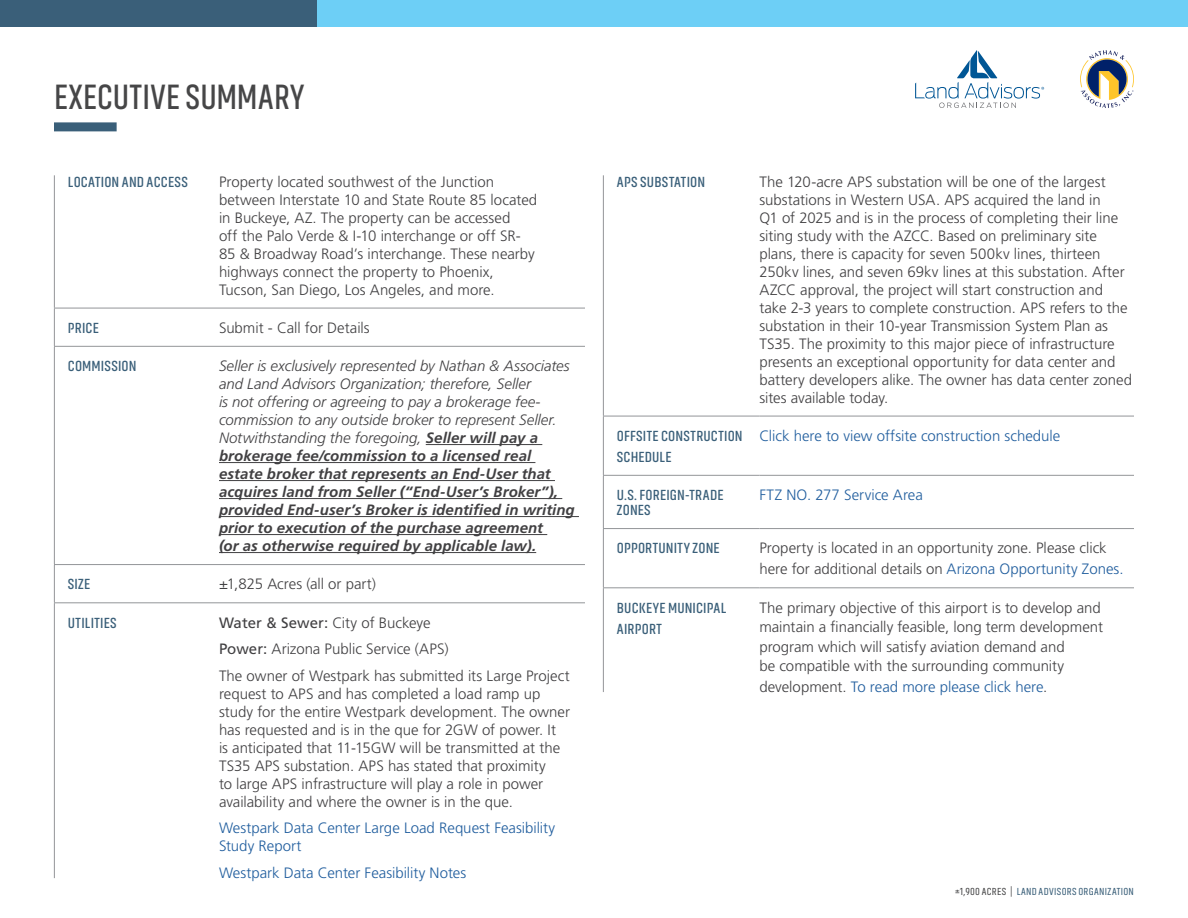
<style>
.page{position:relative;width:1188px;height:918px;background:#fff}
.page>*{position:absolute;margin:0;border:0;box-sizing:border-box;transform-origin:0 0}
.t1{font:600 36px "Akhand";letter-spacing:.01em;color:#464647;scale:.94 1}
.t2{font:300 15px/18px "Frutiger LT Pro";color:#414042}
.t3{font:italic 700 15px/18px "Frutiger LT Pro";letter-spacing:.005em;color:#414042}
.t4{font:300 15px/18px "Frutiger LT Pro";color:#215e9e}
.t5{font:600 15px/21px "Akhand";letter-spacing:.015em;color:#3a5f79}
.t6{font:10.5px "Akhand";letter-spacing:.035em;color:#3a5f79}
.s1{font-weight:300}
.s2{font-weight:400}
.s3{color:#215e9e}
.s4{color:#414042}
.s5{color:#464647}
</style>
<div class="page">
<div style="left:0;top:0;width:317px;height:27px;background:#3a5f79"></div>
<div style="left:317px;top:0;width:871px;height:27px;background:#6dcff6"></div>
<hr style="left:54px;top:175px;width:1px;height:133px;background:#939598">
<hr style="left:54px;top:308px;width:165px;height:1px;background:#939598">
<hr style="left:54px;top:308px;width:1px;height:38px;background:#939598">
<hr style="left:219px;top:308px;width:366px;height:1px;background:#939598">
<hr style="left:54px;top:346px;width:165px;height:1px;background:#939598">
<hr style="left:54px;top:347px;width:1px;height:217px;background:#939598">
<hr style="left:219px;top:346px;width:366px;height:1px;background:#939598">
<hr style="left:54px;top:564px;width:165px;height:1px;background:#939598">
<hr style="left:54px;top:565px;width:1px;height:37px;background:#939598">
<hr style="left:219px;top:564px;width:366px;height:1px;background:#939598">
<hr style="left:54px;top:602px;width:165px;height:1px;background:#939598">
<hr style="left:54px;top:603px;width:1px;height:275px;background:#939598">
<hr style="left:219px;top:602px;width:366px;height:1px;background:#939598">
<hr style="left:426px;top:444px;width:116px;height:1px;background:#414042">
<hr style="left:219px;top:462px;width:316px;height:1px;background:#414042">
<hr style="left:219px;top:480px;width:336px;height:1px;background:#414042">
<hr style="left:219px;top:498px;width:343px;height:1px;background:#414042">
<hr style="left:219px;top:516px;width:360px;height:1px;background:#414042">
<hr style="left:219px;top:534px;width:328px;height:1px;background:#414042">
<hr style="left:219px;top:552px;width:317px;height:1px;background:#414042">
<svg style="left:915px;top:50px;width:129px;height:58px"></svg>
<svg style="left:1080px;top:50px;width:54px;height:58px"></svg>
<hr style="left:603px;top:175px;width:1px;height:241px;background:#939598">
<hr style="left:603px;top:416px;width:156px;height:1px;background:#939598">
<hr style="left:603px;top:416px;width:1px;height:59px;background:#939598">
<hr style="left:759px;top:416px;width:375px;height:1px;background:#939598">
<hr style="left:603px;top:475px;width:156px;height:1px;background:#939598">
<hr style="left:603px;top:476px;width:1px;height:52px;background:#939598">
<hr style="left:759px;top:475px;width:375px;height:1px;background:#939598">
<hr style="left:603px;top:528px;width:156px;height:1px;background:#939598">
<hr style="left:603px;top:529px;width:1px;height:58px;background:#939598">
<hr style="left:759px;top:528px;width:375px;height:1px;background:#939598">
<hr style="left:603px;top:587px;width:156px;height:1px;background:#939598">
<hr style="left:603px;top:588px;width:1px;height:104px;background:#939598">
<hr style="left:759px;top:587px;width:375px;height:1px;background:#939598">
<div style="left:54px;top:122px;width:63px;height:9px;background:#3a5f79"></div>
<h1 class="t1" style="left:54px;top:78px;width:268px">EXECUTIVE SUMMARY</h1>
<p class="t5" style="left:68px;top:171px;width:122px">LOCATION AND ACCESS</p>
<p class="t2" style="left:219px;top:172px;width:320px">Property located southwest of the Junction between Interstate 10 and State Route 85 located in Buckeye, AZ. The property can be accessed<br>off the Palo Verde &amp; I-10 interchange or off SR-85 &amp; Broadway Road’s interchange. These nearby highways connect the property to Phoenix, Tucson, San Diego, Los Angeles, and more.</p>
<p class="t5" style="left:68px;top:317px;width:32px">PRICE</p>
<p class="t2" style="left:219px;top:319px;width:152px">Submit - Call for Details</p>
<p class="t5" style="left:68px;top:356px;width:70px">COMMISSION</p>
<p class="t3" style="left:219px;top:357px;width:357px"><span class="s1">Seller is exclusively represented by Nathan &amp; Associates and Land Advisors Organization; therefore, Seller<br>is not offering or agreeing to pay a brokerage fee&shy;commission to any outside broker to represent Seller.<br>Notwithstanding the foregoing,</span> Seller will pay a brokerage fee/commission to a licensed real estate broker that represents an End-User that acquires land from Seller (“End-User’s Broker”), provided End-user’s Broker is identified in writing prior to execution of the purchase agreement<br>(or as otherwise required by applicable law).</p>
<p class="t5" style="left:68px;top:574px;width:24px">SIZE</p>
<p class="t2" style="left:219px;top:575px;width:159px">±1,825 Acres (all or part)</p>
<p class="t5" style="left:68px;top:612px;width:50px">UTILITIES</p>
<p class="t2" style="left:219px;top:609px;width:352px;line-height:26.7px"><span class="s2">Water &amp; Sewer:</span> City of Buckeye<br><span class="s2">Power:</span> Arizona Public Service (APS)<br>The owner of Westpark has submitted its Large Project</p>
<p class="t2" style="left:219px;top:685px;width:353px">request to APS and has completed a load ramp up study for the entire Westpark development. The owner has requested and is in the que for 2GW of power. It<br>is anticipated that 11-15GW will be transmitted at the TS35 APS substation. APS has stated that proximity<br>to large APS infrastructure will play a role in power availability and where the owner is in the que.</p>
<p class="t4" style="left:219px;top:819px;width:338px">Westpark Data Center Large Load Request Feasibility<br>Study Report</p>
<p class="t4" style="left:219px;top:864px;width:249px">Westpark Data Center Feasibility Notes</p>
<p class="t5" style="left:617px;top:171px;width:90px">APS SUBSTATION</p>
<p class="t2" style="left:759px;top:172px;width:374px">The 120-acre APS substation will be one of the largest substations in Western USA. APS acquired the land in<br>Q1 of 2025 and is in the process of completing their line siting study with the AZCC. Based on preliminary site plans, there is capacity for seven 500kv lines, thirteen 250kv lines, and seven 69kv lines at this substation. After AZCC approval, the project will start construction and take 2-3 years to complete construction. APS refers to the substation in their 10-year Transmission System Plan as TS35. The proximity to this major piece of infrastructure presents an exceptional opportunity for data center and battery developers alike. The owner has data center zoned sites available today.</p>
<p class="t5" style="left:617px;top:425px;width:127px">OFFSITE CONSTRUCTION<br>SCHEDULE</p>
<p class="t4" style="left:759px;top:427px;width:302px">Click here to view offsite construction schedule</p>
<p class="t5" style="left:617px;top:488px;width:108px;line-height:15px">U.S. FOREIGN-TRADE<br>ZONES</p>
<p class="t4" style="left:759px;top:486px;width:165px">FTZ NO. 277 Service Area</p>
<p class="t5" style="left:617px;top:538px;width:104px">OPPORTUNITY ZONE</p>
<p class="t2" style="left:759px;top:538px;width:366px;line-height:21px">Property is located in an opportunity zone. Please click here for additional details on <span class="s3">Arizona Opportunity Zones.</span></p>
<p class="t5" style="left:617px;top:597px;width:111px">BUCKEYE MUNICIPAL<br>AIRPORT</p>
<p class="t2" style="left:759px;top:598px;width:345px;line-height:19.5px">The primary objective of this airport is to develop and maintain a financially feasible, long term development program which will satisfy aviation demand and<br>be compatible with the surrounding community</p>
<p class="t4" style="left:759px;top:678px;width:290px"><span class="s4">development.</span> To read more please click here<span class="s4">.</span></p>
<p class="t6" style="left:955px;top:886px;width:180px"><span class="s5">±1,900 ACRES |</span> LAND ADVISORS ORGANIZATION</p>
</div>
